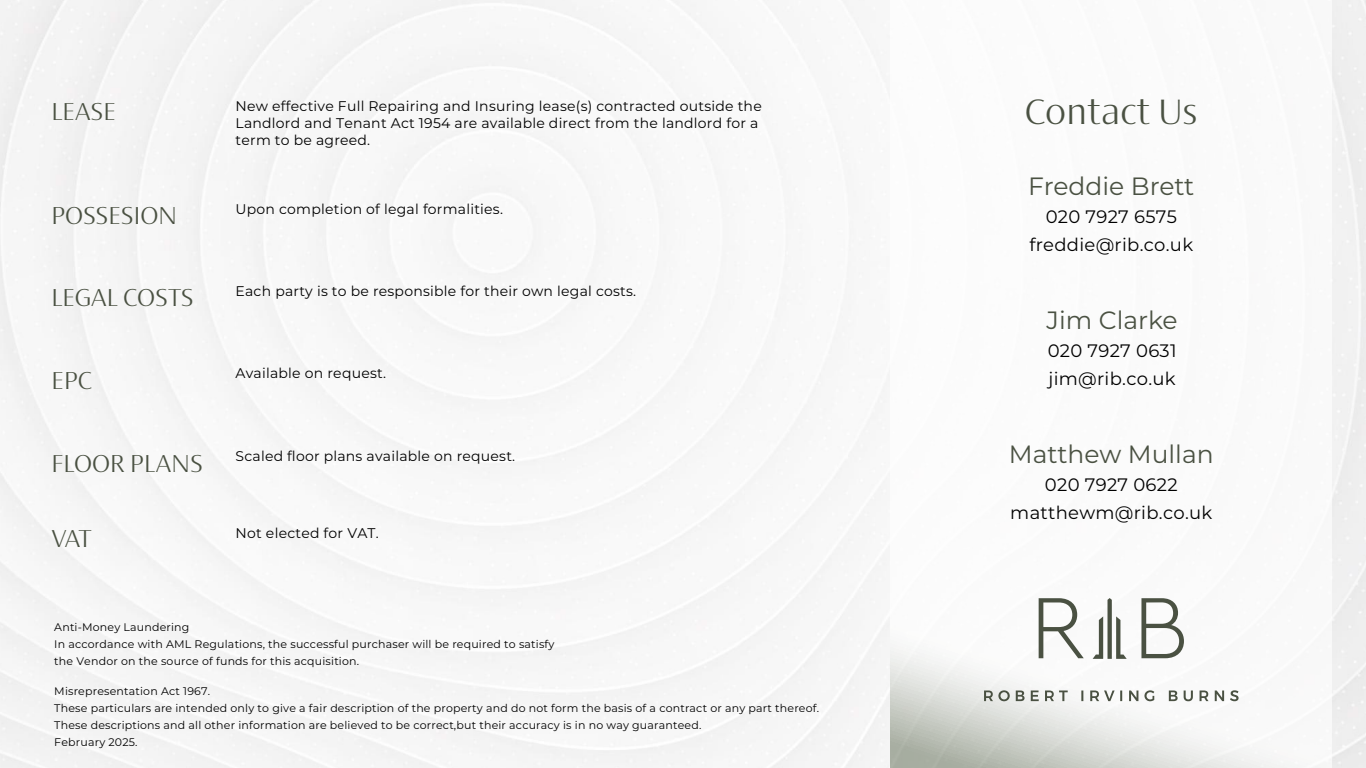
<style>
.page{position:relative;width:1366px;height:768px;background:#fff}
.page>*{position:absolute;margin:0;border:0;box-sizing:border-box;transform-origin:0 0}
.t1{font:36px "Ador Hairline";color:#4a5142}
.t2{font:25px "Ador Hairline";color:#4a5142}
.t3{font:25px "Montserrat";color:#4a5142}
.t4{font:18px/28px "Montserrat";letter-spacing:.015em;color:#000;text-align:center}
.t5{font:14px/17.1px "Montserrat";letter-spacing:.015em;color:#000}
.t6{font:11px/17.1px "Montserrat";letter-spacing:.015em;color:#000}
</style>
<div class="page">
<svg style="left:891px;top:0;width:441px;height:768px"></svg>
<svg style="left:984px;top:598px;width:255px;height:103px"></svg>
<h2 class="t2" style="left:52px;top:94px;width:66px">LEASE</h2>
<p class="t5" style="left:236px;top:97px;width:528px">New effective Full Repairing and Insuring lease(s) contracted outside the<br>Landlord and Tenant Act 1954 are available direct from the landlord for a term to be agreed.</p>
<h2 class="t2" style="left:52px;top:198px;width:127px">POSSESION</h2>
<p class="t5" style="left:236px;top:200px;width:269px">Upon completion of legal formalities.</p>
<h2 class="t2" style="left:52px;top:280px;width:144px">LEGAL COSTS</h2>
<p class="t5" style="left:236px;top:282px;width:402px">Each party is to be responsible for their own legal costs.</p>
<h2 class="t2" style="left:52px;top:362px;width:43px">EPC</h2>
<p class="t5" style="left:236px;top:364px;width:152px">Available on request.</p>
<h2 class="t2" style="left:52px;top:445px;width:153px">FLOOR PLANS</h2>
<p class="t5" style="left:236px;top:447px;width:281px">Scaled floor plans available on request.</p>
<h2 class="t2" style="left:52px;top:520px;width:42px">VAT</h2>
<p class="t5" style="left:236px;top:524px;width:145px">Not elected for VAT.</p>
<p class="t6" style="left:54px;top:618px;width:502px">Anti-Money Laundering<br>In accordance with AML Regulations, the successful purchaser will be required to satisfy the Vendor on the source of funds for this acquisition.</p>
<p class="t6" style="left:54px;top:682px;width:766px">Misrepresentation Act 1967.<br>These particulars are intended only to give a fair description of the property and do not form the basis of a contract or any part thereof.<br>These descriptions and all other information are believed to be correct,but their accuracy is in no way guaranteed.<br>February 2025.</p>
<h1 class="t1" style="left:1025px;top:86px;width:175px">Contact Us</h1>
<h2 class="t3" style="left:1028px;top:169px;width:168px">Freddie Brett</h2>
<h3 class="t4" style="left:1029px;top:202px;width:165px">020 7927 6575 freddie@rib.co.uk</h3>
<h2 class="t3" style="left:1047px;top:303px;width:133px">Jim Clarke</h2>
<h3 class="t4" style="left:1048px;top:336px;width:130px;text-align:left">020 7927 0631 jim@rib.co.uk</h3>
<h2 class="t3" style="left:1009px;top:437px;width:206px">Matthew Mullan</h2>
<h3 class="t4" style="left:1010px;top:470px;width:204px">020 7927 0622 matthewm@rib.co.uk</h3>
</div>
